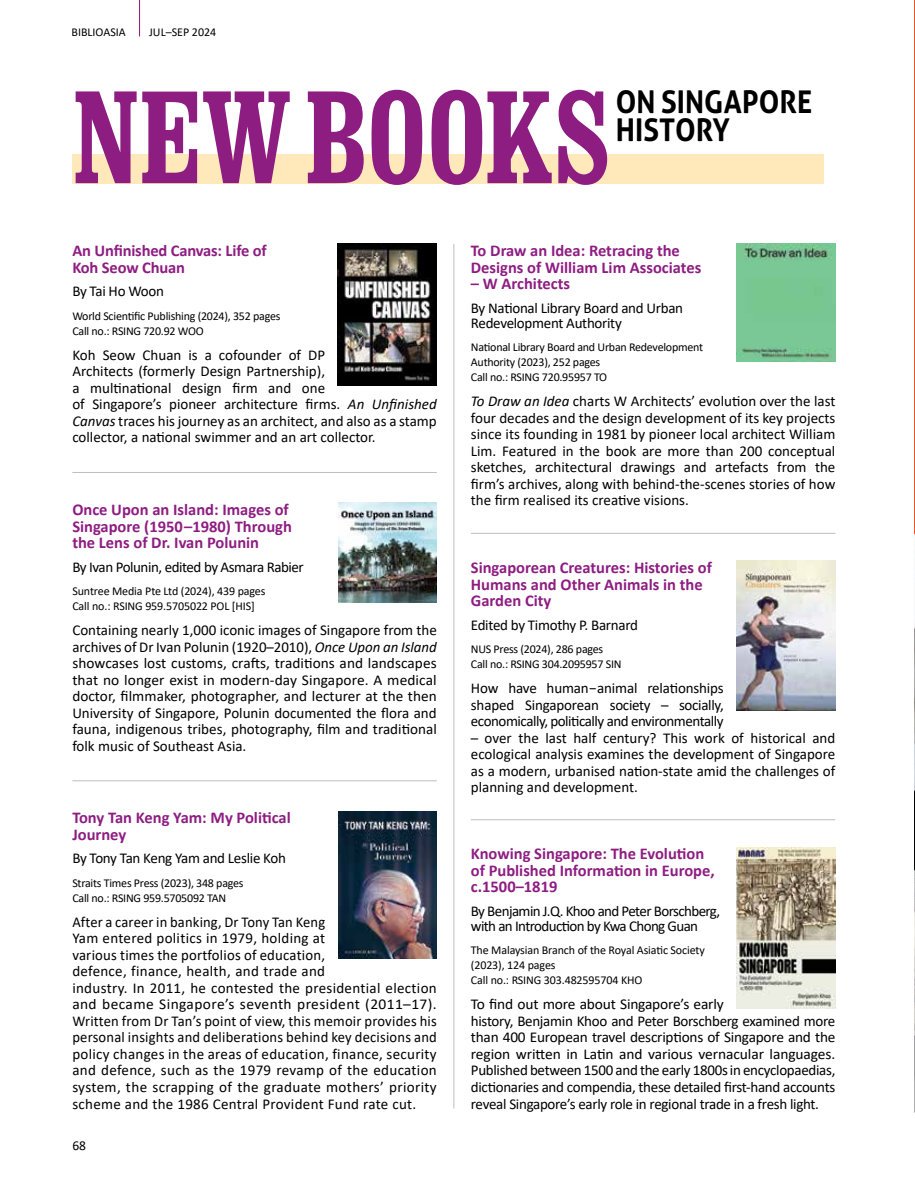
<style>
.page{position:relative;width:915px;height:1191px;background:#fff}
.page>*{position:absolute;margin:0;border:0;box-sizing:border-box;transform-origin:0 0}
.t1{font:700 132px "Clarendon Condensed";letter-spacing:-.005em;color:#8e1d82;scale:.91 1}
.t2{font:700 31.35px/28.5px "Aller";letter-spacing:.005em;color:#000;scale:.91 1}
.t3{font:700 16.5px/16.5px "Calibri";color:#8e1d82}
.t4{font:15px/16.5px "Calibri";color:#000;text-align:justify}
.t5{font:15px/16.5px "Calibri";letter-spacing:.02em;color:#000}
.t6{font:15px/16.5px "Calibri";letter-spacing:-.02em;color:#000}
.t7{font:15px/15px "Calibri";letter-spacing:-.04em;color:#000}
.t8{font:15px "Calibri";letter-spacing:-.03em;color:#000}
.t9{font:13.5px "Calibri";color:#000}
.t10{font:12px/15px "Calibri";letter-spacing:-.02em;color:#000}
.t11{font:12px "Calibri";color:#000}
.s1{font-style:italic}
</style>
<div class="page">
<img style="left:338px;top:244px;width:98px;height:141px">
<hr style="left:453px;top:244px;width:1px;height:864px;background:#bcbec0">
<hr style="left:72px;top:472px;width:364px;height:1px;background:#bcbec0">
<hr style="left:470px;top:533px;width:365px;height:1px;background:#bcbec0">
<hr style="left:470px;top:819px;width:365px;height:1px;background:#bcbec0">
<hr style="left:72px;top:780px;width:364px;height:1px;background:#bcbec0">
<img style="left:338px;top:811px;width:98px;height:148px">
<div style="left:72px;top:154px;width:752px;height:29px;background:#ffe9ba"></div>
<img style="left:736px;top:847px;width:99px;height:161px">
<img style="left:736px;top:244px;width:99px;height:117px">
<img style="left:736px;top:560px;width:99px;height:150px">
<img style="left:914px;top:0;width:1px;height:1113px">
<img style="left:338px;top:502px;width:98px;height:100px">
<hr style="left:139px;top:0;width:1px;height:36px;background:#8e1d82">
<p class="t11" style="left:71px;top:24px;width:56px">BIBLIOASIA</p>
<p class="t11" style="left:149px;top:24px;width:69px">JUL–SEP 2024</p>
<h1 class="t1" style="left:72px;top:54px;width:591px">NEW BOOKS</h1>
<h2 class="t2" style="left:615px;top:87px;width:217px">ON SINGAPORE<br>HISTORY</h2>
<p class="t3" style="left:72px;top:242px;width:196px">An Unfinished Canvas: Life of<br>Koh Seow Chuan</p>
<p class="t6" style="left:72px;top:283px;width:93px">By Tai Ho Woon</p>
<p class="t10" style="left:72px;top:308px;width:209px">World Scientific Publishing (2024), 352 pages<br>Call no.: RSING 720.92 WOO</p>
<p class="t4" style="left:72px;top:346px;width:366px;text-align:left">Koh Seow Chuan is a cofounder of DP<br>Architects (formerly Design Partnership),<br>a multinational design firm and one<br>of Singapore’s pioneer architecture firms. <span class="s1">An Unfinished Canvas</span> traces his journey as an architect, and also as a stamp collector, a national swimmer and an art collector.</p>
<p class="t3" style="left:72px;top:501px;width:221px">Once Upon an Island: Images of<br>Singapore (1950–1980) Through the Lens of Dr. Ivan Polunin</p>
<p class="t8" style="left:72px;top:556px;width:233px">By Ivan Polunin, edited by Asmara Rabier</p>
<p class="t10" style="left:72px;top:583px;width:194px">Suntree Media Pte Ltd (2024), 439 pages<br>Call no.: RSING 959.5705022 POL [HIS]</p>
<p class="t4" style="left:72px;top:621px;width:366px">Containing nearly 1,000 iconic images of Singapore from the archives of Dr Ivan Polunin (1920–2010), <span class="s1">Once Upon an Island </span>showcases lost customs, crafts, traditions and landscapes that no longer exist in modern-day Singapore. A medical doctor, filmmaker, photographer, and lecturer at the then University of Singapore, Polunin documented the flora and fauna, indigenous tribes, photography, film and traditional folk music of Southeast Asia.</p>
<p class="t3" style="left:72px;top:809px;width:220px">Tony Tan Keng Yam: My Political<br>Journey</p>
<p class="t6" style="left:72px;top:849px;width:215px">By Tony Tan Keng Yam and Leslie Koh</p>
<p class="t10" style="left:72px;top:875px;width:173px">Straits Times Press (2023), 348 pages<br>Call no.: RSING 959.5705092 TAN</p>
<p class="t5" style="left:72px;top:913px;width:366px">After a career in banking, Dr Tony Tan Keng<br>Yam entered politics in 1979, holding at<br>various times the portfolios of education,<br>defence, finance, health, and trade and<br>industry. In 2011, he contested the presidential election and became Singapore’s seventh president (2011–17).<br>Written from Dr Tan’s point of view, this memoir provides his personal insights and deliberations behind key decisions and policy changes in the areas of education, finance, security and defence, such as the 1979 revamp of the education system, the scrapping of the graduate mothers’ priority scheme and the 1986 Central Provident Fund rate cut.</p>
<p class="t9" style="left:72px;top:1136px;width:15px">68</p>
<p class="t3" style="left:470px;top:242px;width:232px">To Draw an Idea: Retracing the<br>Designs of William Lim Associates</p>
<p class="t3" style="left:470px;top:275px;width:101px">– W Architects</p>
<p class="t6" style="left:470px;top:300px;width:214px;line-height:15px">By National Library Board and Urban<br>Redevelopment Authority</p>
<p class="t10" style="left:470px;top:339px;width:234px">National Library Board and Urban Redevelopment<br>Authority (2023), 252 pages<br>Call no.: RSING 720.95957 TO</p>
<p class="t4" style="left:470px;top:393px;width:366px"><span class="s1">To Draw an Idea</span> charts W Architects’ evolution over the last four decades and the design development of its key projects since its founding in 1981 by pioneer local architect William Lim. Featured in the book are more than 200 conceptual sketches, architectural drawings and artefacts from the firm’s archives, along with behind-the-scenes stories of how the firm realised its creative visions.</p>
<p class="t3" style="left:470px;top:559px;width:242px">Singaporean Creatures: Histories of<br>Humans and Other Animals in the<br>Garden City</p>
<p class="t6" style="left:470px;top:616px;width:168px">Edited by Timothy P. Barnard</p>
<p class="t10" style="left:470px;top:641px;width:152px">NUS Press (2024), 286 pages<br>Call no.: RSING 304.2095957 SIN</p>
<p class="t4" style="left:470px;top:679px;width:254px">How have human−animal relationships shaped Singaporean society – socially, economically, politically and environmentally</p>
<p class="t4" style="left:470px;top:729px;width:366px">– over the last half century? This work of historical and ecological analysis examines the development of Singapore as a modern, urbanised nation-state amid the challenges of planning and development.</p>
<p class="t3" style="left:470px;top:845px;width:245px">Knowing Singapore: The Evolution of Published Information in Europe, c.1500–1819</p>
<p class="t7" style="left:470px;top:903px;width:251px">By Benjamin J.Q. Khoo and Peter Borschberg, with an Introduction by Kwa Chong Guan</p>
<p class="t10" style="left:470px;top:942px;width:235px">The Malaysian Branch of the Royal Asiatic Society (2023), 124 pages<br>Call no.: RSING 303.482595704 KHO</p>
<p class="t6" style="left:470px;top:995px;width:366px">To find out more about Singapore’s early<br>history, Benjamin Khoo and Peter Borschberg examined more than 400 European travel descriptions of Singapore and the region written in Latin and various vernacular languages.<br>Published between 1500 and the early 1800s in encyclopaedias, dictionaries and compendia, these detailed first-hand accounts reveal Singapore’s early role in regional trade in a fresh light.</p>
</div>
